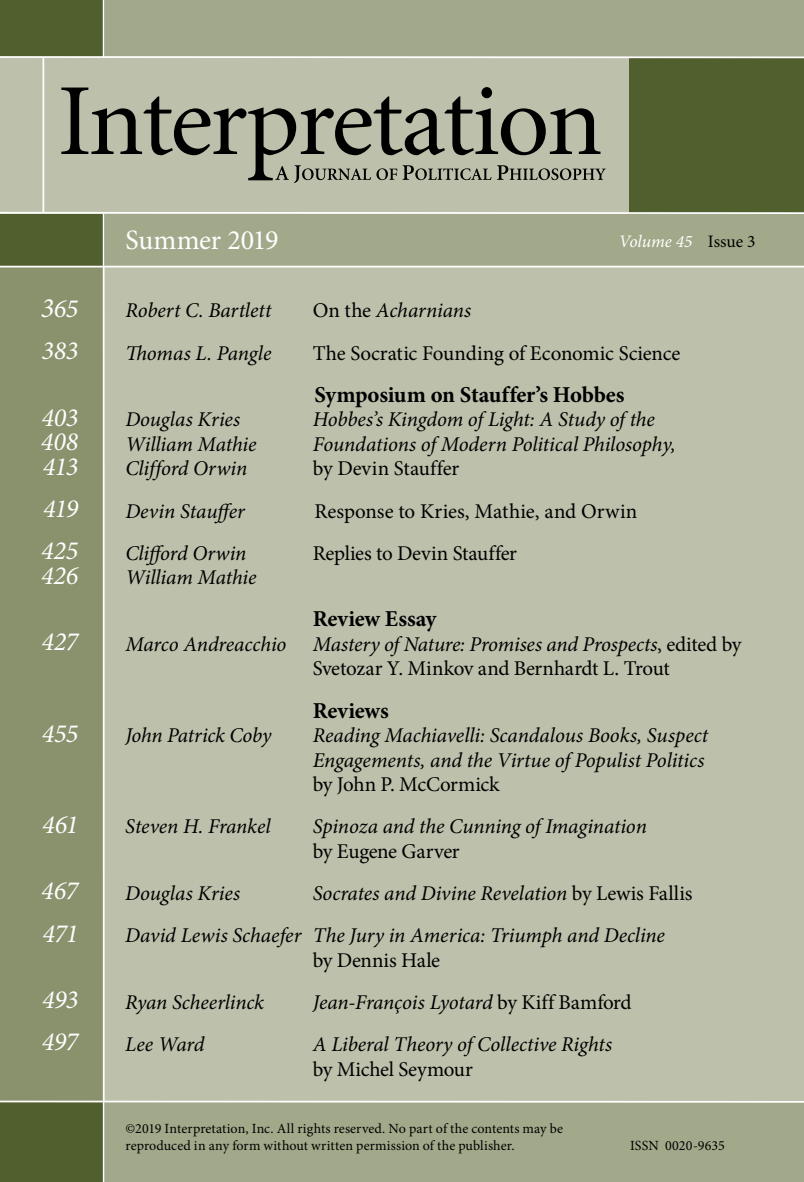
<style>
.page{position:relative;width:804px;height:1182px;background:#fff}
.page>*{position:absolute;margin:0;border:0;box-sizing:border-box;transform-origin:0 0}
.t1{font:28px "Minion Pro";letter-spacing:-.03em;color:#fff}
.t2{font:italic 26.25px/42.2px "Minion Pro";letter-spacing:-.02em;color:#fff}
.t3{font:700 22.75px "Minion Pro";letter-spacing:-.005em;color:#000}
.t4{font:italic 21px/24.5px "Minion Pro";letter-spacing:-.005em;color:#000}
.t5{font:21px/24.5px "Minion Pro";letter-spacing:-.015em;color:#000}
.t6{font:italic 17.5px "Minion Pro";letter-spacing:-.005em;color:#fff}
.t7{font:14px/17.5px "Minion Pro";letter-spacing:.01em;color:#000}
.s1{font-size:28px}
.s2{font-style:normal;color:#000}
.s3{font-style:normal}
.s4{font-style:italic}
</style>
<div class="page">
<div style="left:0;top:0;width:803px;height:1181px;background:#a2a98a"></div>
<div style="left:0;top:0;width:105px;height:1181px;background:#505f2d"></div>
<div style="left:0;top:266px;width:141px;height:834px;background:#89926d"></div>
<div style="left:105px;top:266px;width:698px;height:834px;background:#bdc1ab"></div>
<hr style="left:103px;top:0;width:2px;height:1181px;background:#fff">
<hr style="left:0;top:266px;width:803px;height:1px;background:#fff">
<hr style="left:0;top:1100px;width:803px;height:2px;background:#fff">
<div style="left:628px;top:57px;width:175px;height:156px;background:#505f2d"></div>
<div style="left:0;top:57px;width:628px;height:156px;background:#bdc1ab"></div>
<svg style="left:61px;top:87px;width:544px;height:95px"></svg>
<hr style="left:0;top:56px;width:803px;height:2px;background:#fff">
<hr style="left:0;top:212px;width:803px;height:2px;background:#fff">
<hr style="left:42px;top:57px;width:2px;height:156px;background:#fff">
<p class="t2" style="left:41px;top:287px;width:39px"><span class="s1">3</span>65<br>383</p>
<p class="t2" style="left:41px;top:405px;width:39px;line-height:24.5px;text-align:justify">403<br>408<br>413</p>
<p class="t2" style="left:41px;top:487px;width:39px">419<br>425</p>
<p class="t2" style="left:41px;top:554px;width:39px">426</p>
<p class="t2" style="left:41px;top:620px;width:38px">427</p>
<p class="t2" style="left:42px;top:712px;width:38px">455</p>
<p class="t2" style="left:42px;top:803px;width:38px">461</p>
<p class="t2" style="left:41px;top:869px;width:39px">467<br>471</p>
<p class="t2" style="left:42px;top:978px;width:38px">493<br>497</p>
<h1 class="t1" style="left:125px;top:221px;width:154px">Summer 2019</h1>
<p class="t6" style="left:618px;top:230px;width:138px">Volume 45 <span class="s2">Issue 3</span></p>
<p class="t4" style="left:125px;top:298px;width:148px">Robert C. Bartlett</p>
<p class="t4" style="left:312px;top:298px;width:160px"><span class="s3">On the</span> Acharnians</p>
<p class="t4" style="left:125px;top:340px;width:147px">Thomas L. Pangle</p>
<p class="t5" style="left:312px;top:341px;width:369px">The Socratic Founding of Economic Science</p>
<p class="t3" style="left:314px;top:378px;width:311px">Symposium on Stauffer’s Hobbes</p>
<p class="t4" style="left:125px;top:407px;width:116px">Douglas Kries</p>
<p class="t4" style="left:312px;top:407px;width:343px">Hobbes’s Kingdom of Light: A Study of the</p>
<p class="t4" style="left:125px;top:432px;width:133px">William Mathie</p>
<p class="t4" style="left:312px;top:432px;width:364px">Foundations of Modern Political Philosophy,</p>
<p class="t4" style="left:125px;top:456px;width:123px">Clifford Orwin</p>
<p class="t5" style="left:313px;top:456px;width:148px">by Devin Stauffer</p>
<p class="t4" style="left:125px;top:498px;width:121px">Devin Stauffer</p>
<p class="t5" style="left:314px;top:498px;width:324px">Response to Kries, Mathie, and Orwin</p>
<p class="t4" style="left:125px;top:540px;width:123px">Clifford Orwin</p>
<p class="t5" style="left:313px;top:541px;width:206px">Replies to Devin Stauffer</p>
<p class="t4" style="left:125px;top:565px;width:133px">William Mathie</p>
<p class="t3" style="left:312px;top:603px;width:125px">Review Essay</p>
<p class="t4" style="left:125px;top:632px;width:162px">Marco Andreacchio</p>
<p class="t5" style="left:312px;top:632px;width:430px"><span class="s4">Mastery of Nature: Promises and Prospects</span>, edited by<br>Svetozar Y. Minkov and Bernhardt L. Trout</p>
<p class="t3" style="left:312px;top:694px;width:77px">Reviews</p>
<p class="t4" style="left:125px;top:723px;width:148px">John Patrick Coby</p>
<p class="t4" style="left:312px;top:723px;width:397px">Reading Machiavelli: Scandalous Books, Suspect<br>Engagements, and the Virtue of Populist Politics</p>
<p class="t5" style="left:312px;top:772px;width:188px">by John P. McCormick</p>
<p class="t4" style="left:125px;top:814px;width:147px">Steven H. Frankel</p>
<p class="t4" style="left:312px;top:814px;width:335px">Spinoza and the Cunning of Imagination</p>
<p class="t5" style="left:312px;top:838px;width:148px">by Eugene Garver</p>
<p class="t4" style="left:125px;top:880px;width:116px">Douglas Kries</p>
<p class="t4" style="left:125px;top:872px;width:568px;line-height:42.2px;text-indent:187px">Socrates and Divine Revelation <span class="s3">by Lewis Fallis<br></span>David Lewis Schaefer The Jury in America: Triumph and Decline</p>
<p class="t5" style="left:312px;top:947px;width:129px">by Dennis Hale</p>
<p class="t4" style="left:125px;top:989px;width:140px">Ryan Scheerlinck</p>
<p class="t4" style="left:312px;top:989px;width:320px">Jean-François Lyotard <span class="s3">by Kiff Bamford</span></p>
<p class="t4" style="left:125px;top:1031px;width:81px">Lee Ward</p>
<p class="t4" style="left:312px;top:1031px;width:301px">A Liberal Theory of Collective Rights</p>
<p class="t5" style="left:312px;top:1056px;width:162px">by Michel Seymour</p>
<p class="t7" style="left:125px;top:1119px;width:439px">©2019 Interpretation, Inc. All rights reserved. No part of the contents may be reproduced in any form without written permission of the publisher.</p>
<p class="t7" style="left:629px;top:1136px;width:96px">ISSN 0020-9635</p>
</div>
